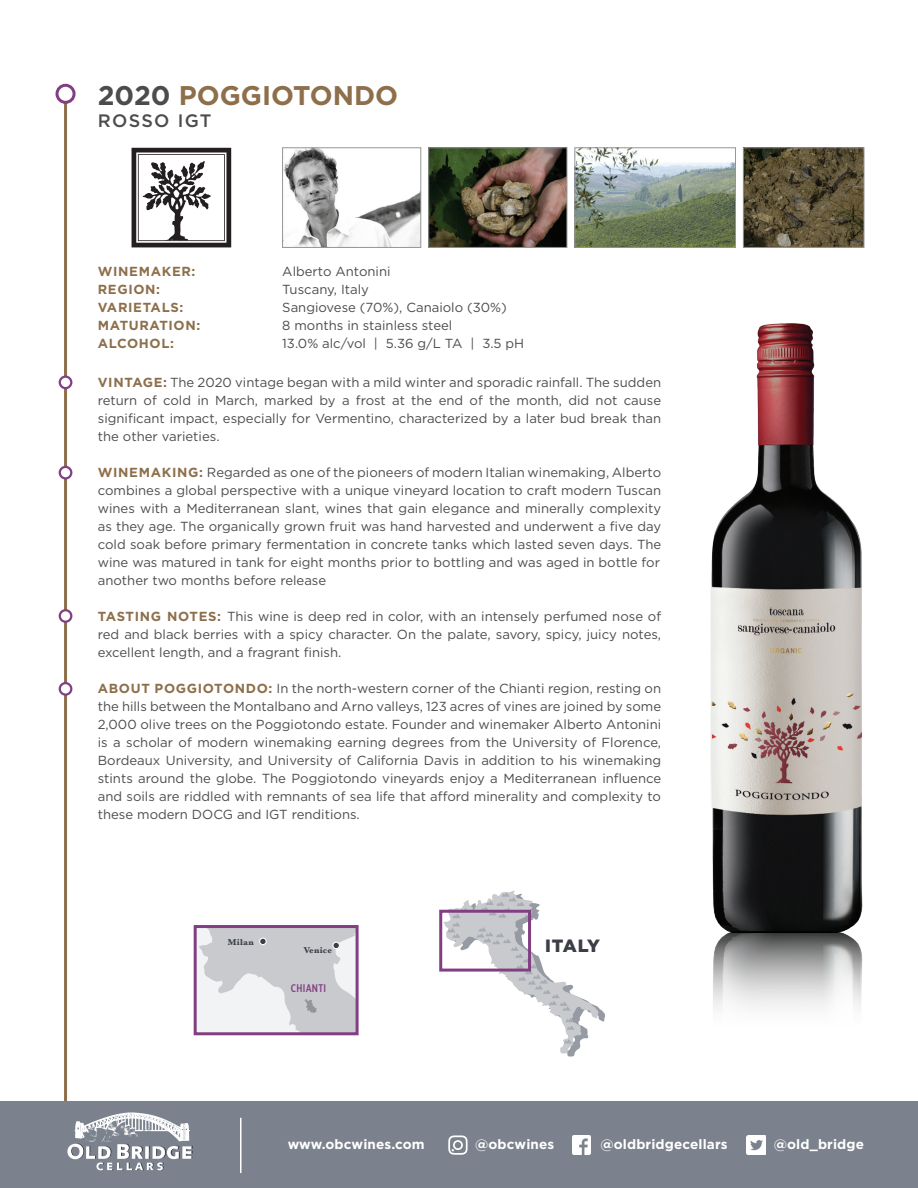
<style>
.page{position:relative;width:918px;height:1188px;background:#fff}
.page>*{position:absolute;margin:0;border:0;box-sizing:border-box;transform-origin:0 0}
.t1{font:700 27px "Gotham";color:#8d6f4b}
.t2{font:500 18px "Gotham";letter-spacing:.07em;color:#4b4c4d}
.t3{font:900 17.7px "Gotham";letter-spacing:.005em;color:#3b3e46}
.space{font:700 13.5px "Gotham";letter-spacing:.01em;color:#fff}
.Tasting_Notes_Paragr{font:13.2px/18px "Gotham";color:#4b4c4d;text-align:justify}
.Tasting_Notes_Paragr-2{font:700 13.2px "Gotham";letter-spacing:.05em;color:#8d6f4b}
.t4{font:500 11.1px "Gotham X Narrow";letter-spacing:.025em;color:#813f83}
.t5{font:700 8.85px "Baskerville";letter-spacing:.025em;color:#3b3e46}
.s1{color:#4b4c4d}
.s2{font-weight:700;color:#8d6f4b}
</style>
<div class="page">
<svg style="left:132px;top:148px;width:99px;height:99px"></svg>
<hr style="left:64px;top:85px;width:3px;height:1026px;background:#8d6f4b">
<img style="left:284px;top:149px;width:135px;height:97px">
<div style="left:282px;top:147px;width:139px;height:101px;border:1px solid #939598"></div>
<img style="left:576px;top:149px;width:158px;height:97px">
<div style="left:574px;top:147px;width:162px;height:101px;border:1px solid #939598"></div>
<img style="left:430px;top:149px;width:135px;height:97px">
<div style="left:428px;top:147px;width:139px;height:101px;border:1px solid #939598"></div>
<div style="left:57px;top:85px;width:17px;height:17px;background:#fff;border-radius:50%"></div>
<div style="left:56px;top:84px;width:20px;height:20px;border:3px solid #813f83;border-radius:50%"></div>
<img style="left:745px;top:149px;width:117px;height:97px">
<div style="left:743px;top:147px;width:121px;height:101px;border:1px solid #939598"></div>
<div style="left:60px;top:467px;width:11px;height:11px;background:#fff;border-radius:50%"></div>
<div style="left:59px;top:466px;width:13px;height:14px;border:2px solid #813f83;border-radius:50%"></div>
<div style="left:60px;top:683px;width:11px;height:12px;background:#fff;border-radius:50%"></div>
<div style="left:59px;top:682px;width:13px;height:14px;border:2px solid #813f83;border-radius:50%"></div>
<div style="left:60px;top:377px;width:11px;height:11px;background:#fff;border-radius:50%"></div>
<div style="left:59px;top:376px;width:13px;height:13px;border:2px solid #813f83;border-radius:50%"></div>
<div style="left:60px;top:610px;width:11px;height:12px;background:#fff;border-radius:50%"></div>
<div style="left:59px;top:609px;width:13px;height:14px;border:2px solid #813f83;border-radius:50%"></div>
<div style="left:194px;top:925px;width:165px;height:110px;border:3px solid #813f83"></div>
<svg style="left:443px;top:891px;width:162px;height:166px"></svg>
<svg style="left:199px;top:927px;width:158px;height:107px"></svg>
<div style="left:439px;top:910px;width:92px;height:62px;border:3px solid #813f83"></div>
<div style="left:260px;top:938px;width:6px;height:7px;background:#3b3e46;border-radius:50%"></div>
<div style="left:259px;top:938px;width:8px;height:7px;border:1px solid #fff;border-radius:50%"></div>
<div style="left:333px;top:942px;width:6px;height:7px;background:#3b3e46;border-radius:50%"></div>
<div style="left:332px;top:942px;width:8px;height:7px;border:1px solid #fff;border-radius:50%"></div>
<div style="left:0;top:1102px;width:918px;height:86px;background:#7b828d"></div>
<img style="left:572px;top:1136px;width:19px;height:18px">
<img style="left:747px;top:1135px;width:19px;height:20px">
<svg style="left:448px;top:1135px;width:20px;height:20px"></svg>
<svg style="left:67px;top:1145px;width:4px;height:13px"></svg>
<img style="left:74px;top:1112px;width:115px;height:30px">
<img style="left:71px;top:1144px;width:122px;height:27px">
<hr style="left:240px;top:1118px;width:2px;height:55px;background:#fff">
<img style="left:710px;top:323px;width:153px;height:686px">
<p class="t1" style="left:98px;top:79px;width:302px"><span class="s1">2020</span> POGGIOTONDO</p>
<p class="t2" style="left:98px;top:110px;width:115px">ROSSO IGT</p>
<p class="Tasting_Notes_Paragr-2" style="left:98px;top:263px;width:99px">WINEMAKER:</p>
<p class="Tasting_Notes_Paragr" style="left:282px;top:262px;width:110px">Alberto Antonini</p>
<p class="Tasting_Notes_Paragr-2" style="left:98px;top:281px;width:64px">REGION:</p>
<p class="Tasting_Notes_Paragr" style="left:282px;top:280px;width:88px">Tuscany, Italy</p>
<p class="Tasting_Notes_Paragr-2" style="left:98px;top:299px;width:87px">VARIETALS:</p>
<p class="Tasting_Notes_Paragr" style="left:282px;top:298px;width:226px">Sangiovese (70%), Canaiolo (30%)</p>
<p class="Tasting_Notes_Paragr-2" style="left:98px;top:317px;width:104px">MATURATION:</p>
<p class="Tasting_Notes_Paragr" style="left:282px;top:316px;width:172px">8 months in stainless steel</p>
<p class="Tasting_Notes_Paragr-2" style="left:98px;top:335px;width:78px">ALCOHOL:</p>
<p class="Tasting_Notes_Paragr" style="left:282px;top:334px;width:243px">13.0% alc/vol | 5.36 g/L TA | 3.5 pH</p>
<p class="Tasting_Notes_Paragr" style="left:98px;top:373px;width:565px"><span class="s2">VINTAGE:</span> The 2020 vintage began with a mild winter and sporadic rainfall. The sudden return of cold in March, marked by a frost at the end of the month, did not cause significant impact, especially for Vermentino, characterized by a later bud break than the other varieties.</p>
<p class="Tasting_Notes_Paragr" style="left:98px;top:463px;width:565px"><span class="s2">WINEMAKING:</span> Regarded as one of the pioneers of modern Italian winemaking, Alberto combines a global perspective with a unique vineyard location to craft modern Tuscan wines with a Mediterranean slant, wines that gain elegance and minerally complexity as they age. The organically grown fruit was hand harvested and underwent a five day cold soak before primary fermentation in concrete tanks which lasted seven days. The wine was matured in tank for eight months prior to bottling and was aged in bottle for</p>
<p class="Tasting_Notes_Paragr" style="left:98px;top:571px;width:230px">another two months before release</p>
<p class="Tasting_Notes_Paragr" style="left:98px;top:607px;width:565px"><span class="s2">TASTING NOTES:</span> This wine is deep red in color, with an intensely perfumed nose of red and black berries with a spicy character. On the palate, savory, spicy, juicy notes, excellent length, and a fragrant finish.</p>
<p class="Tasting_Notes_Paragr" style="left:98px;top:679px;width:565px"><span class="s2">ABOUT POGGIOTONDO:</span> In the north-western corner of the Chianti region, resting on the hills between the Montalbano and Arno valleys, 123 acres of vines are joined by some 2,000 olive trees on the Poggiotondo estate. Founder and winemaker Alberto Antonini is a scholar of modern winemaking earning degrees from the University of Florence, Bordeaux University, and University of California Davis in addition to his winemaking stints around the globe. The Poggiotondo vineyards enjoy a Mediterranean influence and soils are riddled with remnants of sea life that afford minerality and complexity to these modern DOCG and IGT renditions.</p>
<p class="t5" style="left:228px;top:935px;width:27px">Milan</p>
<p class="t5" style="left:304px;top:944px;width:30px">Venice</p>
<p class="t4" style="left:291px;top:981px;width:37px">CHIANTI</p>
<p class="t3" style="left:545px;top:934px;width:57px">ITALY</p>
<p class="space" style="left:288px;top:1136px;width:139px">www.obcwines.com</p>
<p class="space" style="left:475px;top:1136px;width:81px">@obcwines</p>
<p class="space" style="left:600px;top:1136px;width:129px">@oldbridgecellars</p>
<p class="space" style="left:774px;top:1136px;width:92px">@old_bridge</p>
</div>
